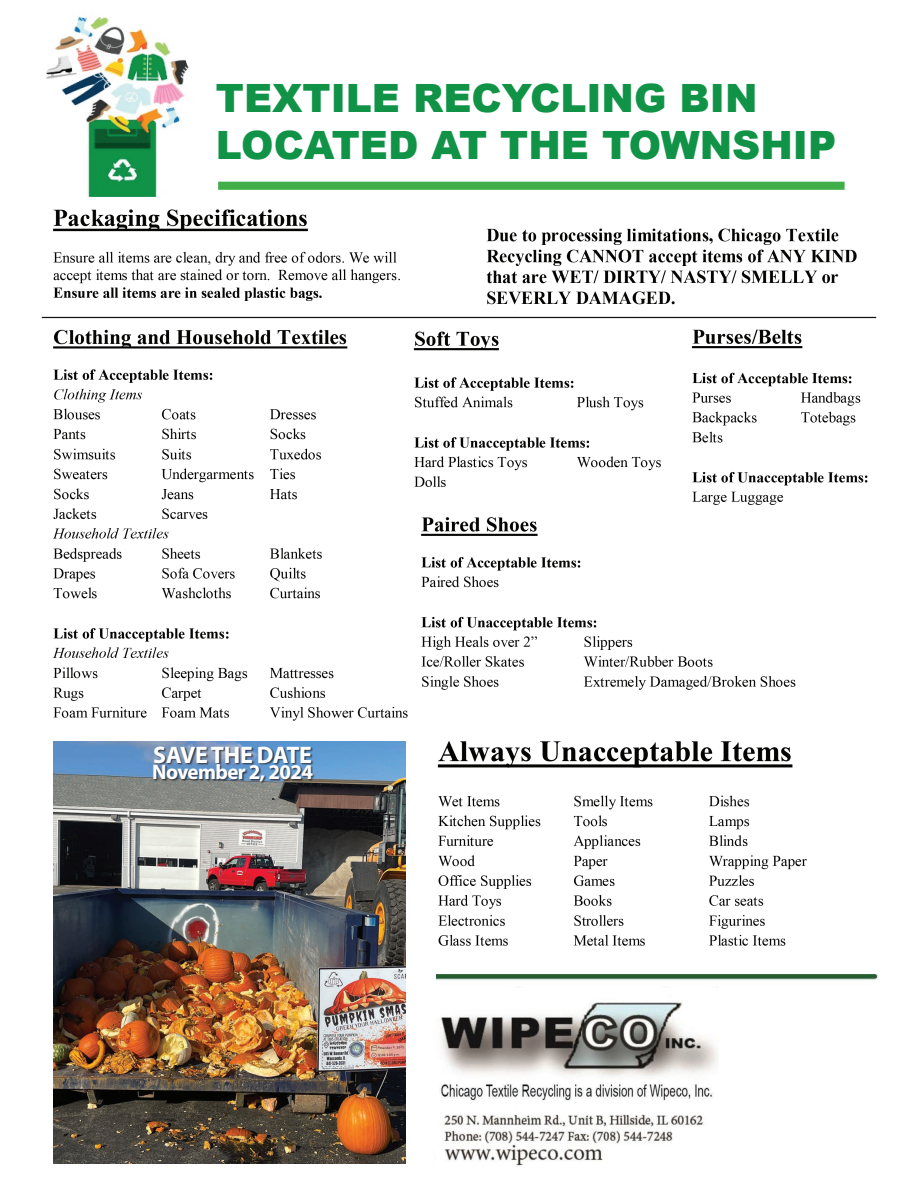
<style>
.page{position:relative;width:918px;height:1188px;background:#fff}
.page>*{position:absolute;margin:0;border:0;box-sizing:border-box;transform-origin:0 0}
.t1{font:900 39px/46.8px "Arial";color:#109346}
.t2{font:700 24px "Myriad Pro";letter-spacing:-.01em;color:#fff}
.t3{font:700 21px "Myriad Pro";letter-spacing:-.03em;color:#fff}
</style>
<div class="page">
<img style="left:54px;top:741px;width:352px;height:422px">
<img style="left:41px;top:209px;width:836px;height:110px">
<img style="left:46px;top:16px;width:143px;height:181px">
<div style="left:218px;top:182px;width:627px;height:8px;background:#40ae49"></div>
<img style="left:436px;top:974px;width:442px;height:6px">
<img style="left:443px;top:1114px;width:260px;height:52px">
<img style="left:440px;top:1002px;width:279px;height:75px">
<img style="left:440px;top:1084px;width:274px;height:17px">
<img style="left:52px;top:329px;width:356px;height:392px">
<img style="left:437px;top:741px;width:370px;height:205px">
<img style="left:399px;top:329px;width:262px;height:172px">
<img style="left:691px;top:329px;width:177px;height:176px">
<img style="left:421px;top:517px;width:375px;height:173px">
<div style="left:154px;top:747px;width:161px;height:36px;background:#231f20;opacity:.75"></div>
<p class="t1" style="left:216px;top:74px;width:622px">TEXTILE RECYCLING BIN<br>LOCATED AT THE TOWNSHIP</p>
<p class="t2" style="left:153px;top:739px;width:160px">SAVE THE DATE</p>
<p class="t3" style="left:152px;top:758px;width:162px">November 2, 2024</p>
</div>
